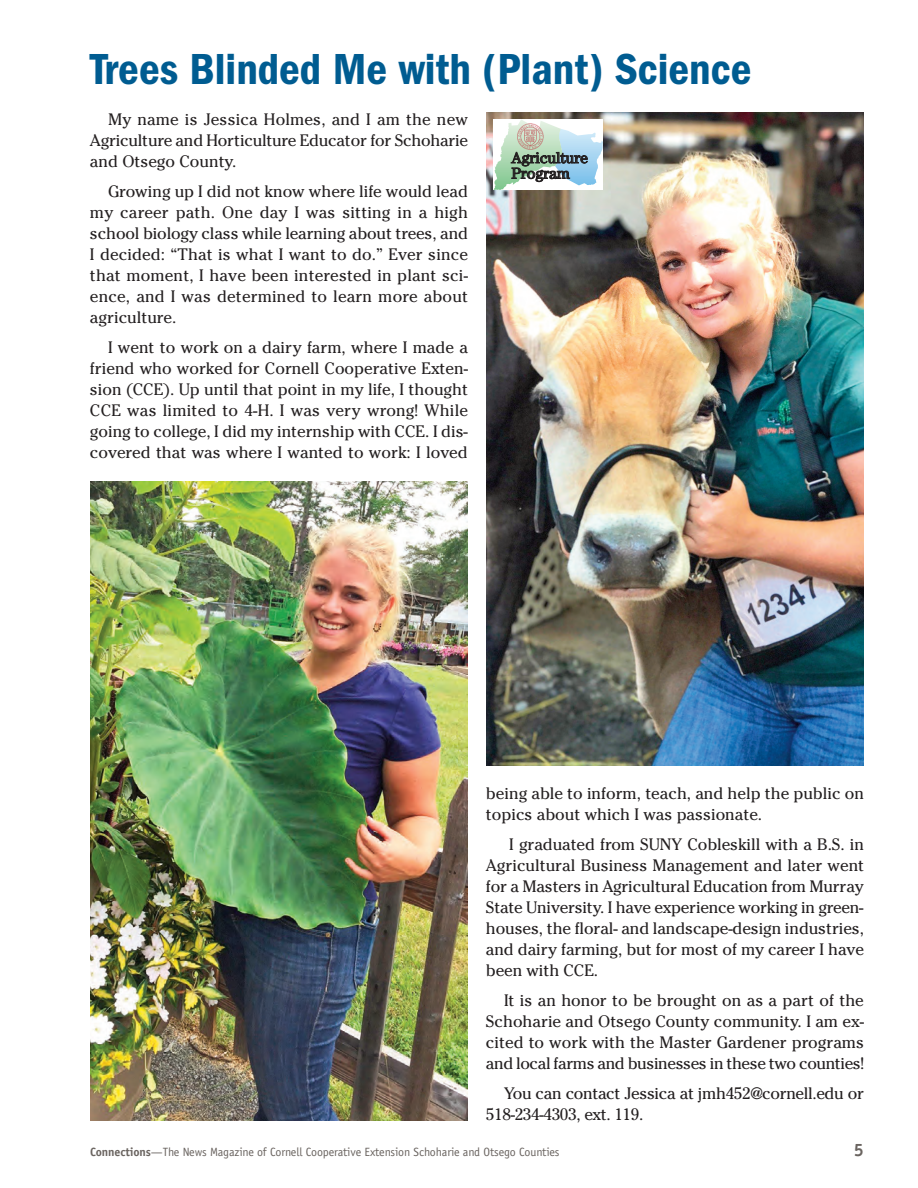
<style>
.page{position:relative;width:918px;height:1188px;background:#fff}
.page>*{position:absolute;margin:0;border:0;box-sizing:border-box;transform-origin:0 0}
.t1{font:600 condensed 45px "Franklin Gothic";color:#005c91}
.t2{font:700 18px "Officina Sans Std";color:#6a6460}
.t3{font:16.5px/21px "Cheltenham";letter-spacing:-.005em;color:#231f20;text-align:justify}
.t4{font:15.45px/15.5px "Century";color:#231f20}
.t5{font:12px "Officina Sans Std";letter-spacing:-.01em;color:#6a6460}
.s1{font-weight:700}
</style>
<div class="page">
<img style="left:486px;top:112px;width:378px;height:654px">
<img style="left:90px;top:482px;width:378px;height:639px">
<svg style="left:494px;top:119px;width:109px;height:71px"></svg>
<svg style="left:504px;top:119px;width:99px;height:66px"></svg>
<h1 class="t1" style="left:90px;top:54px;width:663px">Trees Blinded Me with (Plant) Science</h1>
<p class="t3" style="left:90px;top:109px;width:380px;text-indent:18px">My name is Jessica Holmes, and I am the new Agriculture and Horticulture Educator for Schoharie and Otsego County.</p>
<p class="t3" style="left:90px;top:181px;width:380px;text-indent:18px">Growing up I did not know where life would lead my career path. One day I was sitting in a high school biology class while learning about trees, and I decided: “That is what I want to do.” Ever since that moment, I have been interested in plant sci&shy;ence, and I was determined to learn more about agriculture.</p>
<p class="t3" style="left:90px;top:337px;width:380px;text-indent:18px">I went to work on a dairy farm, where I made a friend who worked for Cornell Cooperative Exten&shy;sion (CCE). Up until that point in my life, I thought CCE was limited to 4-H. I was very wrong! While going to college, I did my internship with CCE. I dis&shy;covered that was where I wanted to work: I loved</p>
<p class="t4" style="left:511px;top:151px;width:78px">Agriculture<br>Program</p>
<p class="t3" style="left:486px;top:783px;width:380px">being able to inform, teach, and help the public on topics about which I was passionate.</p>
<p class="t3" style="left:486px;top:834px;width:380px;text-indent:23px">I graduated from SUNY Cobleskill with a B.S. in Agricultural Business Management and later went for a Masters in Agricultural Education from Murray State University. I have experience working in green&shy;houses, the floral- and landscape-design industries, and dairy farming, but for most of my career I have been with CCE.</p>
<p class="t3" style="left:486px;top:990px;width:380px;text-indent:18px">It is an honor to be brought on as a part of the Schoharie and Otsego County community. I am ex&shy;cited to work with the Master Gardener programs and local farms and businesses in these two counties!</p>
<p class="t3" style="left:486px;top:1083px;width:379px;text-indent:18px">You can contact Jessica at jmh452@cornell.edu or<br>518-234-4303, ext. 119.</p>
<p class="t5" style="left:90px;top:1147px;width:471px"><span class="s1">Connections</span>—The News Magazine of Cornell Cooperative Extension Schoharie and Otsego Counties</p>
<p class="t2" style="left:854px;top:1143px;width:12px">5</p>
</div>
